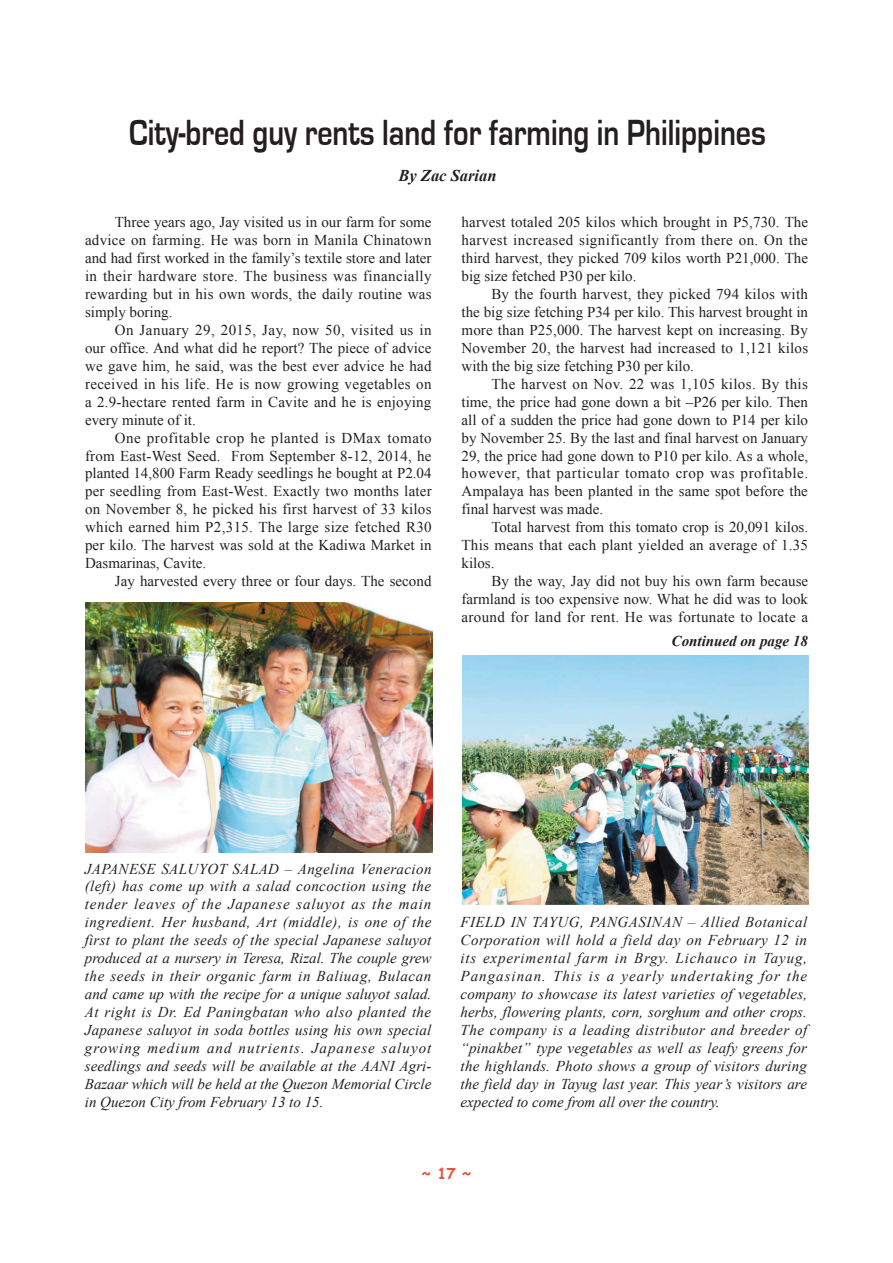
<style>
.page{position:relative;width:893px;height:1263px;background:#fff}
.page>*{position:absolute;margin:0;border:0;box-sizing:border-box;transform-origin:0 0}
.t1{font:700 37.5px "Eurostile";color:#231f20;scale:.8 1}
.t2{font:italic 700 16.5px "Times New Roman";color:#231f20}
.t3{font:15px/18px "Times New Roman";letter-spacing:.005em;color:#231f20;text-align:justify}
.t4{font:italic 15px/18px "Times New Roman";color:#231f20;text-align:justify}
.t5{font:italic 700 15px "Times New Roman";color:#231f20}
.t6{font:700 15px "Comic Sans MS";color:#e55141}
</style>
<div class="page">
<img style="left:86px;top:603px;width:346px;height:249px">
<img style="left:462px;top:656px;width:347px;height:249px">
<h1 class="t1" style="left:129px;top:112px;width:797px">City-bred guy rents land for farming in Philippines</h1>
<p class="t2" style="left:398px;top:164px;width:100px">By Zac Sarian</p>
<p class="t3" style="left:85px;top:213px;width:348px;text-indent:30px">Three years ago, Jay visited us in our farm for some advice on farming. He was born in Manila Chinatown and had first worked in the family’s textile store and later in their hardware store. The business was financially rewarding but in his own words, the daily routine was simply boring.</p>
<p class="t3" style="left:85px;top:321px;width:348px;text-indent:30px">On January 29, 2015, Jay, now 50, visited us in our office. And what did he report? The piece of advice we gave him, he said, was the best ever advice he had received in his life. He is now growing vegetables on a 2.9-hectare rented farm in Cavite and he is enjoying every minute of it.</p>
<p class="t3" style="left:85px;top:428px;width:348px;text-indent:30px">One profitable crop he planted is DMax tomato from East-West Seed. From September 8-12, 2014, he planted 14,800 Farm Ready seedlings he bought at P2.04 per seedling from East-West. Exactly two months later on November 8, he picked his first harvest of 33 kilos which earned him P2,315. The large size fetched R30 per kilo. The harvest was sold at the Kadiwa Market in Dasmarinas, Cavite.</p>
<p class="t3" style="left:115px;top:572px;width:318px">Jay harvested every three or four days. The second</p>
<p class="t3" style="left:462px;top:213px;width:348px">harvest totaled 205 kilos which brought in P5,730. The harvest increased significantly from there on. On the third harvest, they picked 709 kilos worth P21,000. The big size fetched P30 per kilo.</p>
<p class="t3" style="left:462px;top:285px;width:348px;text-indent:30px">By the fourth harvest, they picked 794 kilos with the big size fetching P34 per kilo. This harvest brought in more than P25,000. The harvest kept on increasing. By November 20, the harvest had increased to 1,121 kilos with the big size fetching P30 per kilo.</p>
<p class="t3" style="left:462px;top:374px;width:348px;text-indent:30px">The harvest on Nov. 22 was 1,105 kilos. By this time, the price had gone down a bit –P26 per kilo. Then all of a sudden the price had gone down to P14 per kilo by November 25. By the last and final harvest on January 29, the price had gone down to P10 per kilo. As a whole, however, that particular tomato crop was profitable.<br>Ampalaya has been planted in the same spot before the final harvest was made.</p>
<p class="t3" style="left:462px;top:518px;width:348px;text-indent:30px">Total harvest from this tomato crop is 20,091 kilos.<br>This means that each plant yielded an average of 1.35 kilos.</p>
<p class="t3" style="left:462px;top:572px;width:348px;text-indent:30px">By the way, Jay did not buy his own farm because farmland is too expensive now. What he did was to look around for land for rent. He was fortunate to locate a</p>
<p class="t5" style="left:672px;top:630px;width:138px">Continued on page 18</p>
<p class="t4" style="left:85px;top:859px;width:348px">JAPANESE SALUYOT SALAD – Angelina Veneracion (left) has come up with a salad concoction using the tender leaves of the Japanese saluyot as the main ingredient. Her husband, Art (middle), is one of the first to plant the seeds of the special Japanese saluyot produced at a nursery in Teresa, Rizal. The couple grew the seeds in their organic farm in Baliuag, Bulacan and came up with the recipe for a unique saluyot salad.<br>At right is Dr. Ed Paningbatan who also planted the Japanese saluyot in soda bottles using his own special growing medium and nutrients. Japanese saluyot seedlings and seeds will be available at the AANI Agri-Bazaar which will be held at the Quezon Memorial Circle in Quezon City from February 13 to 15.</p>
<p class="t4" style="left:461px;top:913px;width:348px">FIELD IN TAYUG, PANGASINAN – Allied Botanical Corporation will hold a field day on February 12 in its experimental farm in Brgy. Lichauco in Tayug, Pangasinan. This is a yearly undertaking for the company to showcase its latest varieties of vegetables, herbs, flowering plants, corn, sorghum and other crops.<br>The company is a leading distributor and breeder of “pinakbet” type vegetables as well as leafy greens for the highlands. Photo shows a group of visitors during the field day in Tayug last year. This year’s visitors are expected to come from all over the country.</p>
<p class="t6" style="left:422px;top:1163px;width:51px">~ 17 ~</p>
</div>
